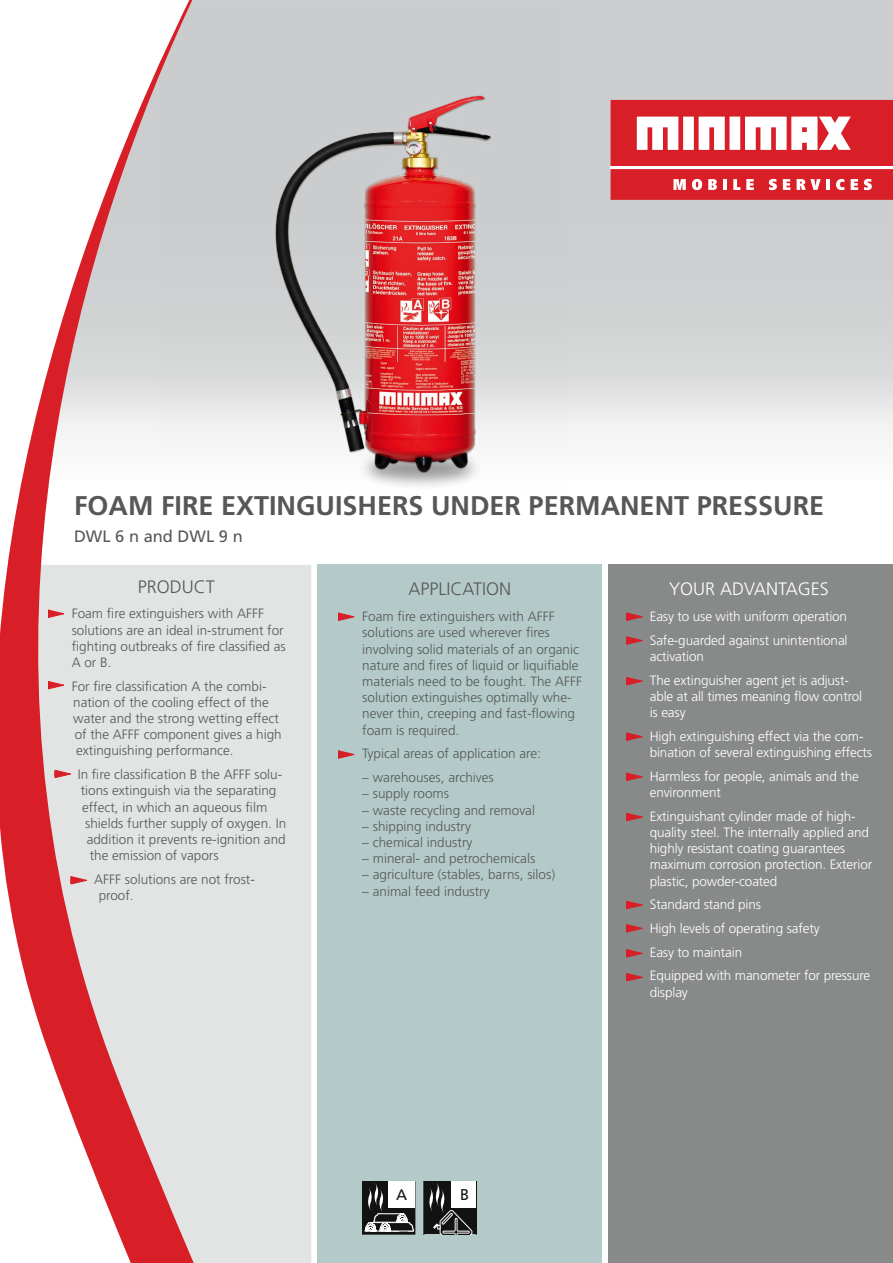
<style>
.page{position:relative;width:893px;height:1263px;background:#fff}
.page>*{position:absolute;margin:0;border:0;box-sizing:border-box;transform-origin:0 0}
.t1{font:700 27px "Frutiger CE";color:#565858}
.t2{font:300 18px "Frutiger CE";color:#565858}
.t3{font:300 18px "Frutiger CE";color:#fff}
.t4{font:16.5px "Frutiger CE";color:#565858}
.t5{font:15.6px "Frutiger BQ";color:#121212;scale:.96 1}
.t6{font:15px "Frutiger BQ";color:#121212}
.t7{font:300 13.5px/16.2px "Frutiger CE";color:#565858}
.t8{font:300 13.5px/16.2px "Frutiger CE";letter-spacing:-.01em;color:#fff}
</style>
<div class="page">
<div style="left:199px;top:565px;width:112px;height:698px;background:#e2e4e4"></div>
<div style="left:317px;top:565px;width:285px;height:698px;background:#b4cac9"></div>
<svg style="left:338px;top:613px;width:16px;height:7px"></svg>
<div style="left:608px;top:565px;width:285px;height:698px;background:#888a8a"></div>
<svg style="left:611px;top:100px;width:282px;height:66px"></svg>
<div style="left:611px;top:169px;width:282px;height:31px;background:#d81f27"></div>
<svg style="left:673px;top:179px;width:13px;height:11px"></svg>
<svg style="left:692px;top:179px;width:10px;height:11px"></svg>
<svg style="left:708px;top:179px;width:9px;height:11px"></svg>
<hr style="left:723px;top:179px;width:4px;height:11px;background:#fff">
<svg style="left:733px;top:179px;width:7px;height:11px"></svg>
<svg style="left:746px;top:179px;width:8px;height:11px"></svg>
<svg style="left:769px;top:179px;width:8px;height:11px"></svg>
<svg style="left:783px;top:179px;width:7px;height:11px"></svg>
<svg style="left:797px;top:179px;width:24px;height:11px"></svg>
<hr style="left:826px;top:179px;width:4px;height:11px;background:#fff">
<svg style="left:836px;top:179px;width:8px;height:11px"></svg>
<svg style="left:851px;top:179px;width:7px;height:11px"></svg>
<svg style="left:864px;top:179px;width:8px;height:11px"></svg>
<div style="left:362px;top:1181px;width:53px;height:53px;border:1px solid #121212"></div>
<svg style="left:364px;top:1182px;width:51px;height:50px;background:#7e7e7e"></svg>
<svg style="left:0;top:0;width:199px;height:1263px"></svg>
<svg style="left:48px;top:610px;width:16px;height:7px"></svg>
<img style="left:159px;top:3px;width:408px;height:494px">
<svg style="left:626px;top:637px;width:17px;height:7px"></svg>
<svg style="left:626px;top:677px;width:17px;height:8px"></svg>
<svg style="left:626px;top:733px;width:17px;height:7px"></svg>
<svg style="left:626px;top:773px;width:17px;height:7px"></svg>
<svg style="left:626px;top:613px;width:17px;height:7px"></svg>
<svg style="left:626px;top:813px;width:17px;height:8px"></svg>
<svg style="left:626px;top:901px;width:17px;height:8px"></svg>
<svg style="left:55px;top:770px;width:16px;height:8px"></svg>
<svg style="left:71px;top:876px;width:16px;height:8px"></svg>
<svg style="left:338px;top:751px;width:16px;height:7px"></svg>
<svg style="left:626px;top:950px;width:17px;height:7px"></svg>
<svg style="left:626px;top:973px;width:16px;height:8px"></svg>
<svg style="left:626px;top:925px;width:17px;height:7px"></svg>
<svg style="left:424px;top:1181px;width:52px;height:53px;background:#343434"></svg>
<div style="left:451px;top:1181px;width:25px;height:27px;background:#fff"></div>
<h1 class="t1" style="left:74px;top:489px;width:752px">FOAM FIRE EXTINGUISHERS UNDER PERMANENT PRESSURE</h1>
<p class="t4" style="left:74px;top:526px;width:170px">DWL 6 n and DWL 9 n</p>
<h2 class="t2" style="left:138px;top:576px;width:79px">PRODUCT</h2>
<h2 class="t2" style="left:408px;top:578px;width:104px">APPLICATION</h2>
<h2 class="t3" style="left:669px;top:578px;width:161px">YOUR ADVANTAGES</h2>
<p class="t7" style="left:72px;top:605px;width:216px">Foam fire extinguishers with AFFF solutions are an ideal in-strument for fighting outbreaks of fire classified as<br>A or B.</p>
<p class="t7" style="left:72px;top:678px;width:212px">For fire classification A the combi&shy;nation of the cooling effect of the water and the strong wetting effect of the AFFF component gives a high extinguishing performance.</p>
<p class="t7" style="left:78px;top:766px;width:206px">In fire classification B the AFFF solu-</p>
<p class="t7" style="left:81px;top:782px;width:197px">tions extinguish via the separating</p>
<p class="t7" style="left:82px;top:799px;width:187px">effect, in which an aqueous film</p>
<p class="t7" style="left:85px;top:815px;width:203px">shields further supply of oxygen. In</p>
<p class="t7" style="left:87px;top:831px;width:201px">addition it prevents re-ignition and</p>
<p class="t7" style="left:90px;top:847px;width:131px">the emission of vapors</p>
<p class="t7" style="left:99px;top:871px;width:158px;text-indent:-4px">AFFF solutions are not frost&shy;proof.</p>
<p class="t7" style="left:362px;top:608px;width:221px">Foam fire extinguishers with AFFF solutions are used wherever fires involving solid materials of an organic nature and fires of liquid or liquifiable materials need to be fought. The AFFF solution extinguishes optimally whe&shy;never thin, creeping and fast-flowing foam is required.</p>
<p class="t7" style="left:362px;top:745px;width:180px">Typical areas of application are:</p>
<p class="t7" style="left:362px;top:769px;width:133px">– warehouses, archives</p>
<p class="t7" style="left:362px;top:785px;width:88px">– supply rooms</p>
<p class="t7" style="left:362px;top:801px;width:174px">– waste recycling and removal</p>
<p class="t7" style="left:362px;top:818px;width:110px">– shipping industry</p>
<p class="t7" style="left:362px;top:834px;width:112px">– chemical industry</p>
<p class="t7" style="left:362px;top:850px;width:175px">– mineral- and petrochemicals</p>
<p class="t7" style="left:362px;top:866px;width:194px">– agriculture (stables, barns, silos)</p>
<p class="t7" style="left:362px;top:882px;width:129px">– animal feed industry</p>
<p class="t8" style="left:650px;top:605px;width:199px;line-height:23.7px">Easy to use with uniform operation<br>Safe-guarded against unintentional</p>
<p class="t8" style="left:650px;top:644px;width:201px;line-height:23.7px">activation<br>The extinguisher agent jet is adjust-</p>
<p class="t8" style="left:650px;top:688px;width:214px">able at all times meaning flow control is easy</p>
<p class="t8" style="left:650px;top:728px;width:224px">High extinguishing effect via the com&shy;bination of several extinguishing effects</p>
<p class="t8" style="left:650px;top:768px;width:211px">Harmless for people, animals and the environment</p>
<p class="t8" style="left:650px;top:808px;width:224px">Extinguishant cylinder made of high&shy;quality steel. The internally applied and highly resistant coating guarantees maximum corrosion protection. Exterior plastic, powder-coated</p>
<p class="t8" style="left:650px;top:893px;width:222px;line-height:23.7px">Standard stand pins<br>High levels of operating safety<br>Easy to maintain<br>Equipped with manometer for pressure</p>
<p class="t8" style="left:650px;top:984px;width:40px">display</p>
<p class="t6" style="left:396px;top:1186px;width:12px">A</p>
<p class="t5" style="left:460px;top:1185px;width:10px">B</p>
</div>
